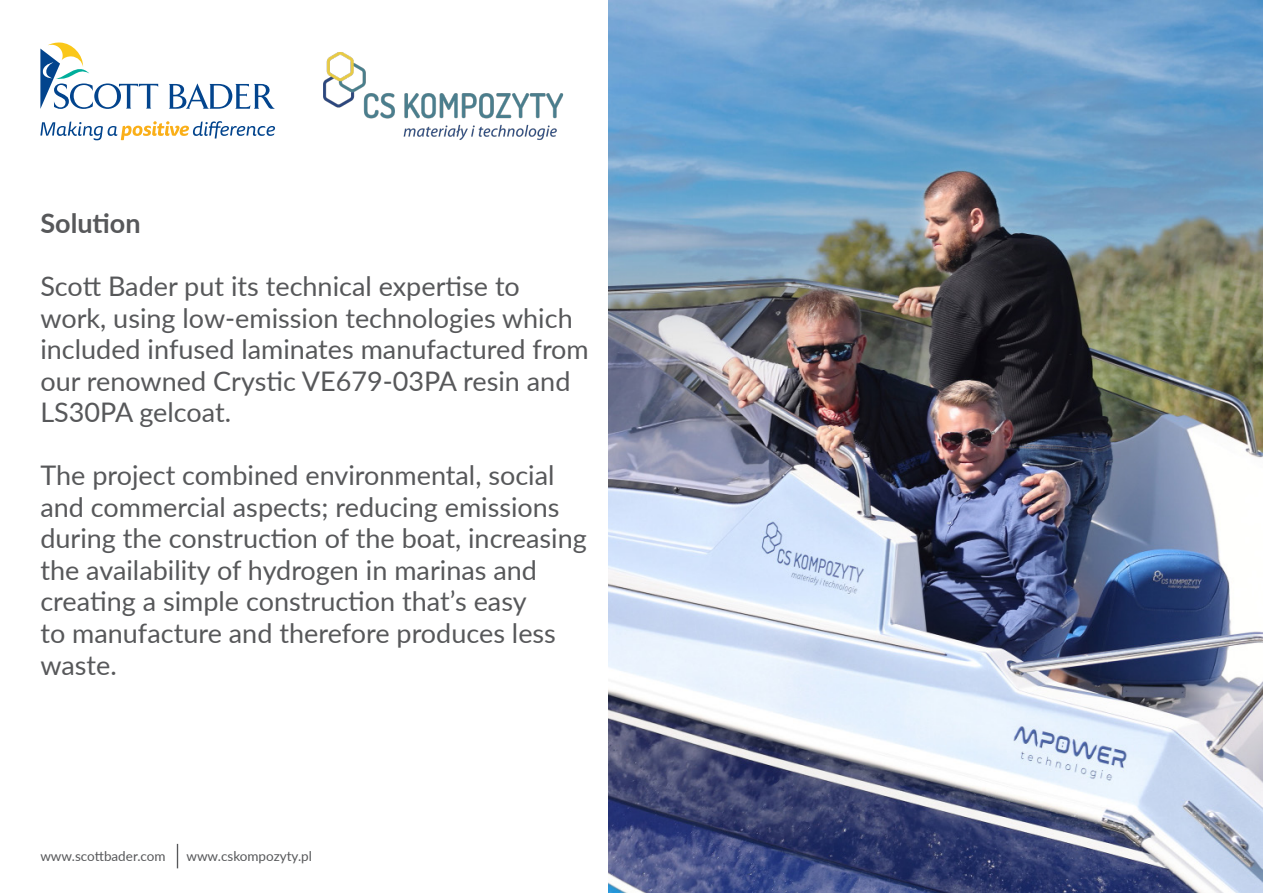
<style>
.page{position:relative;width:1263px;height:893px;background:#fff}
.page>*{position:absolute;margin:0;border:0;box-sizing:border-box;transform-origin:0 0}
.t1{font:27px/31.5px "Lato";color:#57585a}
.t2{font:700 27px "Lato";color:#57585a}
.t3{font:13.5px "Lato";color:#57585a}
</style>
<div class="page">
<svg style="left:177px;top:844px;width:1px;height:24px"></svg>
<svg style="left:169px;top:83px;width:106px;height:26px"></svg>
<svg style="left:40px;top:43px;width:118px;height:66px"></svg>
<svg style="left:40px;top:121px;width:235px;height:19px"></svg>
<img style="left:323px;top:52px;width:241px;height:88px">
<img style="left:608px;top:0;width:655px;height:893px">
<p class="t2" style="left:40px;top:203px;width:102px">Solution</p>
<p class="t1" style="left:40px;top:269px;width:550px">Scott Bader put its technical expertise to work, using low-emission technologies which included infused laminates manufactured from our renowned Crystic VE679-03PA resin and LS30PA gelcoat.</p>
<p class="t1" style="left:40px;top:458px;width:548px">The project combined environmental, social and commercial aspects; reducing emissions during the construction of the boat, increasing the availability of hydrogen in marinas and</p>
<p class="t1" style="left:40px;top:584px;width:517px;line-height:32px">creating a simple construction that’s easy to manufacture and therefore produces less waste.</p>
<p class="t3" style="left:40px;top:846px;width:127px">www.scottbader.com</p>
<p class="t3" style="left:186px;top:846px;width:127px">www.cskompozyty.pl</p>
</div>
